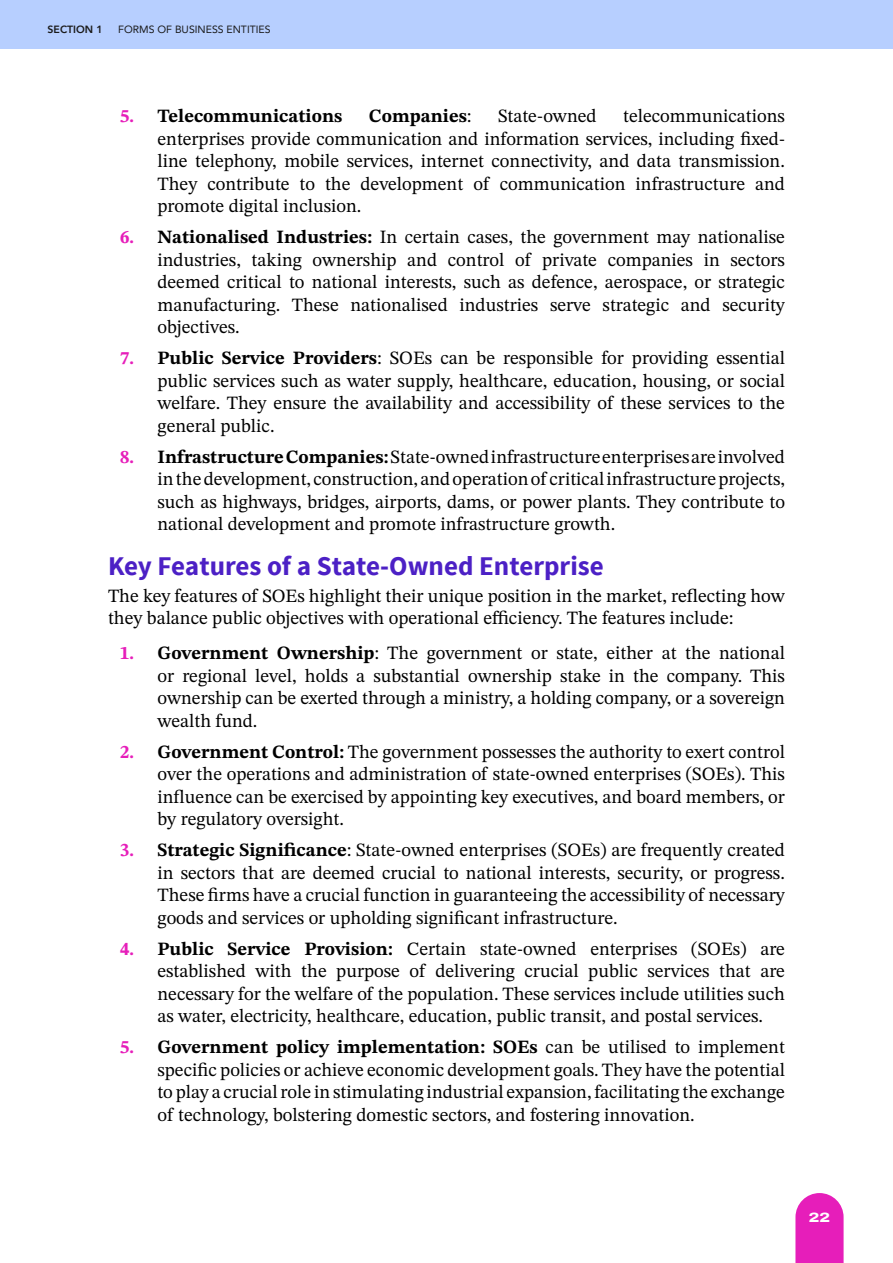
<style>
.page{position:relative;width:893px;height:1263px;background:#fff}
.page>*{position:absolute;margin:0;border:0;box-sizing:border-box;transform-origin:0 0}
.t1{font:700 27px "Source Sans Pro";color:#4c20c5}
.t2{font:18.75px/22.5px "STIX Two Text";color:#000;text-align:justify}
.t3{font:700 18.75px "STIX Two Text";color:#000}
.t4{font:800 13.5px "Archivo Expanded";color:#fff}
.t5{font:10.5px "Avenir";color:#1a1a1a}
.t6{font:800 10.5px "Avenir";color:#1a1a1a}
.s1{font-weight:700;color:#e61eba}
.s2{font-weight:700}
.s3{color:#e61eba}
.s4{font-weight:400}
</style>
<div class="page">
<div style="left:0;top:0;width:893px;height:49px;background:#b7cfff"></div>
<svg style="left:795px;top:1193px;width:49px;height:70px;background:#e832c0"></svg>
<p class="t6" style="left:48px;top:21px;width:57px">SECTION 1</p>
<p class="t5" style="left:118px;top:21px;width:154px">FORMS OF BUSINESS ENTITIES</p>
<p class="t2" style="left:158px;top:105px;width:629px;text-indent:466px">telecommunications enterprises provide communication and information services, including fixed&shy;line telephony, mobile services, internet connectivity, and data transmission.<br>They contribute to the development of communication infrastructure and promote digital inclusion.</p>
<p class="t2" style="left:158px;top:226px;width:629px;text-indent:-38px"><span class="s1">6.</span> <span class="s2">Nationalised Industries:</span> In certain cases, the government may nationalise industries, taking ownership and control of private companies in sectors deemed critical to national interests, such as defence, aerospace, or strategic manufacturing. These nationalised industries serve strategic and security objectives.</p>
<p class="t2" style="left:158px;top:347px;width:629px;text-indent:-38px"><span class="s1">7.</span> <span class="s2">Public Service Providers</span>: SOEs can be responsible for providing essential public services such as water supply, healthcare, education, housing, or social welfare. They ensure the availability and accessibility of these services to the general public.</p>
<p class="t2" style="left:158px;top:445px;width:629px;text-indent:-38px"><span class="s1">8.</span> <span class="s2">Infrastructure Companies:</span> State-owned infrastructure enterprises are involved in the development, construction, and operation of critical infrastructure projects, such as highways, bridges, airports, dams, or power plants. They contribute to national development and promote infrastructure growth.</p>
<h1 class="t1" style="left:108px;top:548px;width:497px">Key Features of a State-Owned Enterprise</h1>
<p class="t2" style="left:108px;top:584px;width:678px">The key features of SOEs highlight their unique position in the market, reflecting how they balance public objectives with operational efficiency. The features include:</p>
<p class="t2" style="left:158px;top:642px;width:629px;text-indent:-38px"><span class="s1">1.</span> <span class="s2">Government Ownership</span>: The government or state, either at the national or regional level, holds a substantial ownership stake in the company. This ownership can be exerted through a ministry, a holding company, or a sovereign wealth fund.</p>
<p class="t2" style="left:158px;top:740px;width:629px;text-indent:-38px"><span class="s1">2.</span> <span class="s2">Government Control:</span> The government possesses the authority to exert control over the operations and administration of state-owned enterprises (SOEs). This influence can be exercised by appointing key executives, and board members, or by regulatory oversight.</p>
<p class="t2" style="left:158px;top:839px;width:629px;text-indent:-38px"><span class="s1">3.</span> <span class="s2">Strategic Significance</span>: State-owned enterprises (SOEs) are frequently created in sectors that are deemed crucial to national interests, security, or progress.<br>These firms have a crucial function in guaranteeing the accessibility of necessary goods and services or upholding significant infrastructure.</p>
<p class="t2" style="left:158px;top:937px;width:629px;text-indent:-38px"><span class="s1">4.</span> <span class="s2">Public Service Provision:</span> Certain state-owned enterprises (SOEs) are established with the purpose of delivering crucial public services that are necessary for the welfare of the population. These services include utilities such as water, electricity, healthcare, education, public transit, and postal services.</p>
<p class="t2" style="left:158px;top:1036px;width:629px;text-indent:-38px"><span class="s1">5.</span> <span class="s2">Government policy implementation: SOEs</span> can be utilised to implement specific policies or achieve economic development goals. They have the potential to play a crucial role in stimulating industrial expansion, facilitating the exchange of technology, bolstering domestic sectors, and fostering innovation.</p>
<p class="t3" style="left:120px;top:103px;width:224px"><span class="s3">5.</span> Telecommunications</p>
<p class="t3" style="left:369px;top:103px;width:104px">Companies<span class="s4">:</span></p>
<p class="t2" style="left:498px;top:105px;width:100px">State-owned</p>
<p class="t4" style="left:809px;top:1207px;width:23px">22</p>
</div>
